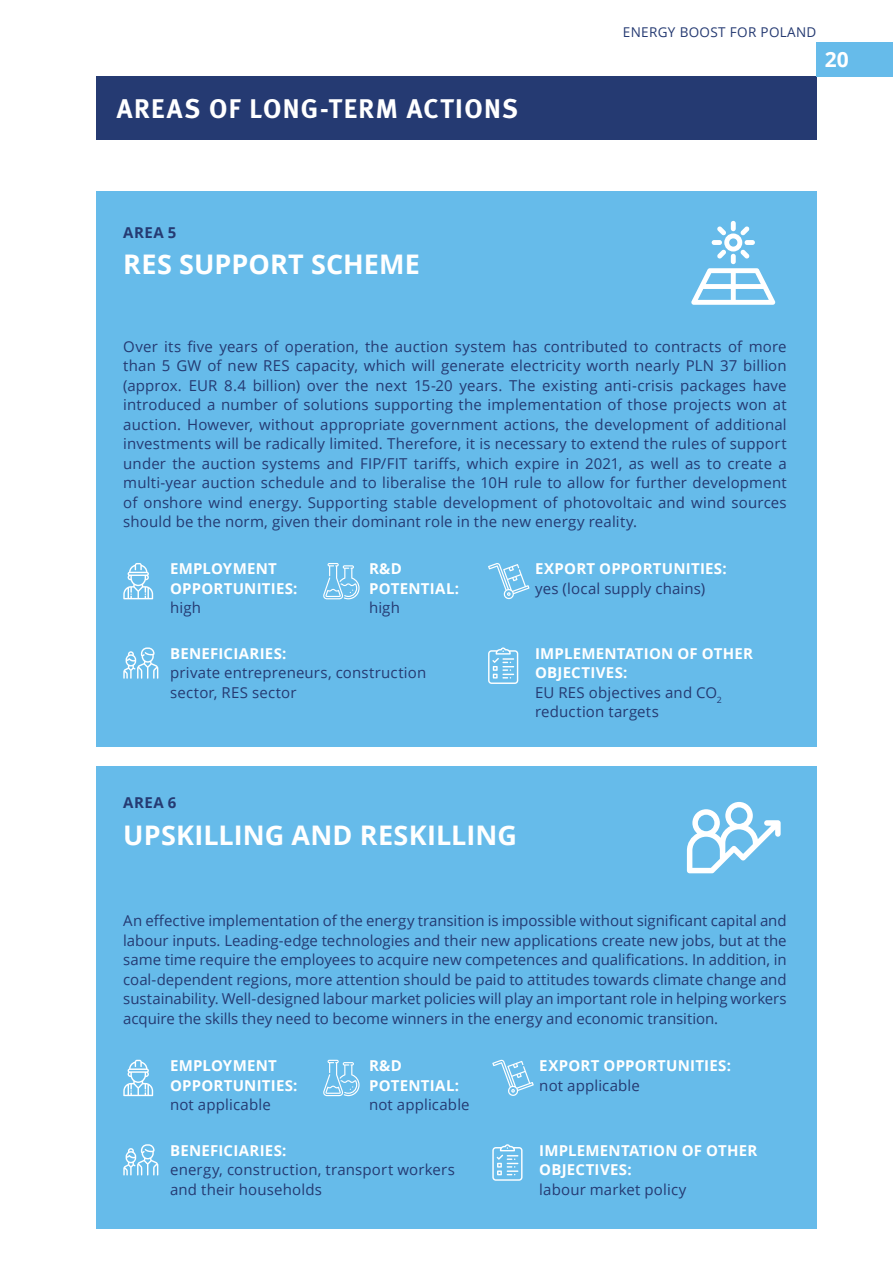
<style>
.page{position:relative;width:893px;height:1263px;background:#fff}
.page>*{position:absolute;margin:0;border:0;box-sizing:border-box;transform-origin:0 0}
.txt{font:700 27px "Open Sans";color:#fff}
.txt-2{font:27px "Meta Bold CELF";letter-spacing:.05em;color:#fff}
.t1{font:700 21px "Open Sans";color:#fff}
.txt-3{font:15px/19.5px "Open Sans";letter-spacing:.005em;color:#253a72;text-align:justify}
.txt_tabela2{font:15px/19.5px "Open Sans";letter-spacing:.01em;color:#253a72}
.txt_tabela2-2{font:700 15px/19.5px "Open Sans";letter-spacing:.02em;color:#fff}
.txt-4{font:700 15px "Open Sans";letter-spacing:.03em;color:#253a72}
.t2{font:13.5px "Open Sans";letter-spacing:.025em;color:#253a72}
</style>
<div class="page">
<div style="left:96px;top:191px;width:720px;height:556px;background:#66bbea"></div>
<div style="left:96px;top:766px;width:720px;height:462px;background:#66bbea"></div>
<div style="left:96px;top:77px;width:720px;height:63px;background:#253a72"></div>
<div style="left:816px;top:43px;width:77px;height:34px;background:#66bbea"></div>
<svg style="left:123px;top:563px;width:30px;height:36px"></svg>
<svg style="left:323px;top:563px;width:37px;height:36px"></svg>
<svg style="left:488px;top:563px;width:41px;height:36px"></svg>
<svg style="left:123px;top:647px;width:35px;height:32px"></svg>
<svg style="left:488px;top:647px;width:30px;height:37px"></svg>
<svg style="left:123px;top:1060px;width:30px;height:36px"></svg>
<svg style="left:323px;top:1060px;width:37px;height:36px"></svg>
<svg style="left:492px;top:1059px;width:42px;height:37px"></svg>
<svg style="left:123px;top:1144px;width:35px;height:31px"></svg>
<svg style="left:492px;top:1144px;width:30px;height:37px"></svg>
<svg style="left:691px;top:268px;width:85px;height:37px"></svg>
<div style="left:731px;top:221px;width:5px;height:10px;background:#fff;border-radius:2px"></div>
<div style="left:731px;top:254px;width:5px;height:10px;background:#fff;border-radius:2px"></div>
<div style="left:712px;top:240px;width:10px;height:5px;background:#fff;border-radius:2px"></div>
<div style="left:745px;top:240px;width:10px;height:5px;background:#fff;border-radius:2px"></div>
<svg style="left:717px;top:226px;width:32px;height:33px"></svg>
<svg style="left:687px;top:802px;width:94px;height:71px"></svg>
<p class="txt-2" style="left:117px;top:92px;width:402px">AREAS OF LONG-TERM ACTIONS</p>
<p class="t2" style="left:623px;top:23px;width:195px">ENERGY BOOST FOR POLAND</p>
<p class="t1" style="left:825px;top:45px;width:25px">20</p>
<p class="txt-4" style="left:123px;top:222px;width:55px">AREA 5</p>
<p class="txt" style="left:123px;top:246px;width:298px">RES SUPPORT SCHEME</p>
<p class="txt-3" style="left:123px;top:336px;width:665px">Over its five years of operation, the auction system has contributed to contracts of more than 5 GW of new RES capacity, which will generate electricity worth nearly PLN 37 billion (approx. EUR 8.4 billion) over the next 15-20 years. The existing anti-crisis packages have introduced a number of solutions supporting the implementation of those projects won at auction. However, without appropriate government actions, the development of additional investments will be radically limited. Therefore, it is necessary to extend the rules of support under the auction systems and FIP/FIT tariffs, which expire in 2021, as well as to create a multi-year auction schedule and to liberalise the 10H rule to allow for further development of onshore wind energy. Supporting stable development of photovoltaic and wind sources should be the norm, given their dominant role in the new energy reality.</p>
<p class="txt_tabela2-2" style="left:170px;top:559px;width:129px">EMPLOYMENT<br>OPPORTUNITIES:</p>
<p class="txt_tabela2" style="left:170px;top:598px;width:32px">high</p>
<p class="txt_tabela2-2" style="left:535px;top:559px;width:193px">EXPORT OPPORTUNITIES:</p>
<p class="txt_tabela2" style="left:535px;top:578px;width:172px">yes (local supply chains)</p>
<p class="txt_tabela2-2" style="left:369px;top:559px;width:92px">R&amp;D<br>POTENTIAL:</p>
<p class="txt_tabela2" style="left:369px;top:598px;width:32px">high</p>
<p class="txt_tabela2-2" style="left:170px;top:643px;width:118px">BENEFICIARIES:</p>
<p class="txt_tabela2" style="left:170px;top:663px;width:258px">private entrepreneurs, construction sector, RES sector</p>
<p class="txt_tabela2-2" style="left:535px;top:643px;width:220px">IMPLEMENTATION OF OTHER<br>OBJECTIVES:</p>
<p class="txt_tabela2" style="left:535px;top:682px;width:188px">EU RES objectives and CO<sub>2 </sub>reduction targets</p>
<p class="txt-4" style="left:123px;top:792px;width:55px">AREA 6</p>
<p class="txt" style="left:123px;top:816px;width:395px">UPSKILLING AND RESKILLING</p>
<p class="txt-3" style="left:123px;top:911px;width:665px">An effective implementation of the energy transition is impossible without significant capital and labour inputs. Leading-edge technologies and their new applications create new jobs, but at the same time require the employees to acquire new competences and qualifications. In addition, in coal-dependent regions, more attention should be paid to attitudes towards climate change and sustainability. Well-designed labour market policies will play an important role in helping workers acquire the skills they need to become winners in the energy and economic transition.</p>
<p class="txt_tabela2-2" style="left:170px;top:1056px;width:129px">EMPLOYMENT<br>OPPORTUNITIES:</p>
<p class="txt_tabela2" style="left:170px;top:1095px;width:102px">not applicable</p>
<p class="txt_tabela2-2" style="left:539px;top:1056px;width:193px">EXPORT OPPORTUNITIES:</p>
<p class="txt_tabela2" style="left:539px;top:1075px;width:102px">not applicable</p>
<p class="txt_tabela2-2" style="left:369px;top:1056px;width:92px">R&amp;D<br>POTENTIAL:</p>
<p class="txt_tabela2" style="left:369px;top:1095px;width:102px">not applicable</p>
<p class="txt_tabela2-2" style="left:170px;top:1140px;width:118px">BENEFICIARIES:</p>
<p class="txt_tabela2" style="left:170px;top:1160px;width:286px">energy, construction, transport workers and their households</p>
<p class="txt_tabela2-2" style="left:539px;top:1140px;width:220px">IMPLEMENTATION OF OTHER<br>OBJECTIVES:</p>
<p class="txt_tabela2" style="left:539px;top:1179px;width:149px">labour market policy</p>
</div>
